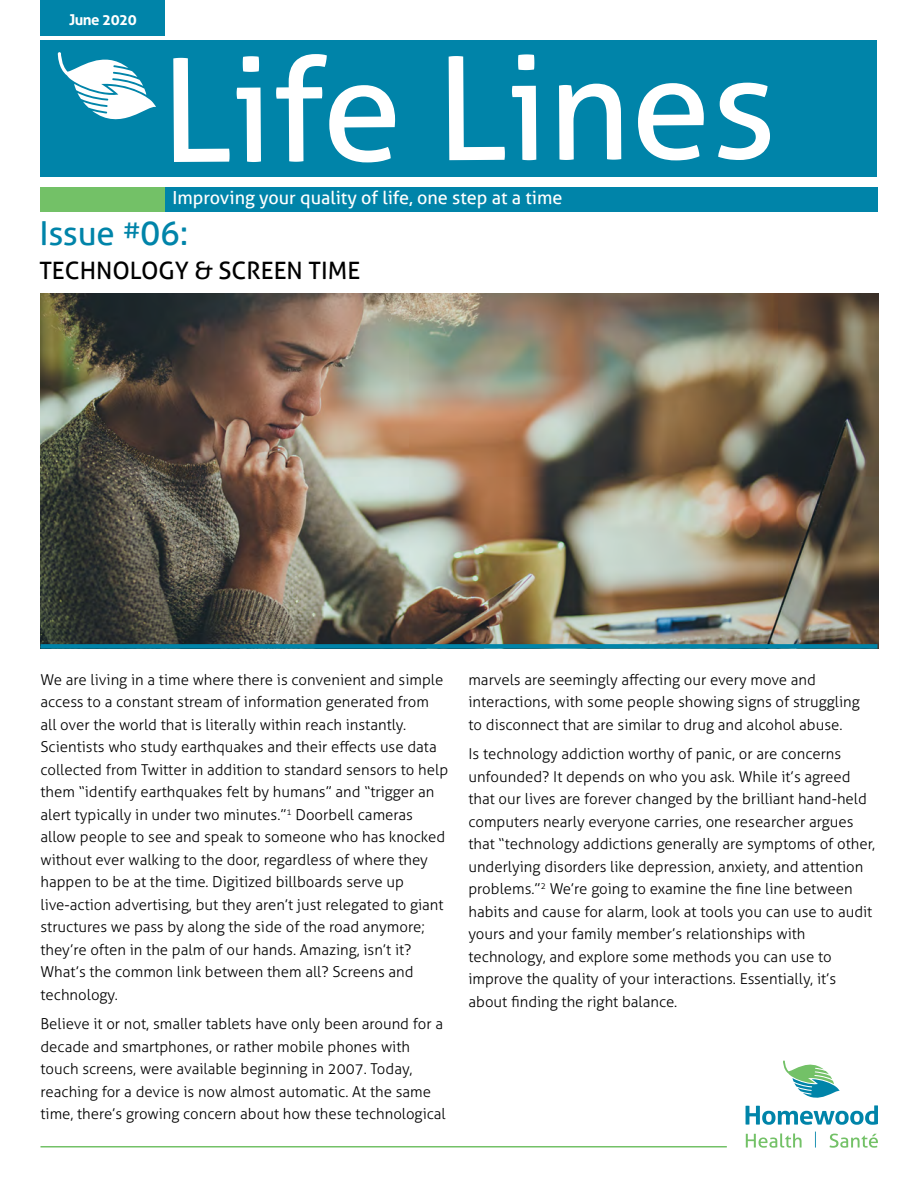
<style>
.page{position:relative;width:918px;height:1188px;background:#fff}
.page>*{position:absolute;margin:0;border:0;box-sizing:border-box;transform-origin:0 0}
.t1{font:144px "Aller";letter-spacing:-.01em;color:#fff}
.t2{font:33px "Aller";color:#0084a9}
.t3{font:24px "Aller";color:#000}
.t4{font:18px "Aller";color:#fff}
.t5{font:300 15px/22.5px "Aller";color:#000}
.t6{font:700 15px "Aller";letter-spacing:-.03em;color:#fff}
</style>
<div class="page">
<img style="left:40px;top:294px;width:838px;height:350px">
<div style="left:40px;top:40px;width:838px;height:137px;background:#0084a9"></div>
<div style="left:40px;top:187px;width:125px;height:25px;background:#73c167"></div>
<div style="left:40px;top:0;width:125px;height:35px;background:#0084a9"></div>
<div style="left:165px;top:187px;width:713px;height:25px;background:#0084a9"></div>
<svg style="left:58px;top:52px;width:98px;height:68px"></svg>
<hr style="left:40px;top:1146px;width:687px;height:2px;background:#73c167">
<svg style="left:746px;top:1060px;width:132px;height:65px"></svg>
<svg style="left:746px;top:1133px;width:56px;height:15px"></svg>
<svg style="left:830px;top:1134px;width:48px;height:14px"></svg>
<svg style="left:815px;top:1132px;width:1px;height:16px"></svg>
<div style="left:40px;top:644px;width:838px;height:5px;background:#0084a9"></div>
<p class="t6" style="left:69px;top:11px;width:69px">June 2020</p>
<h1 class="t1" style="left:161px;top:22px;width:618px">Life Lines</h1>
<p class="t4" style="left:172px;top:187px;width:391px">Improving your quality of life, one step at a time</p>
<h2 class="t2" style="left:39px;top:213px;width:150px">Issue <sup>#</sup>06:</h2>
<h3 class="t3" style="left:39px;top:256px;width:322px">TECHNOLOGY &amp; SCREEN TIME</h3>
<p class="t5" style="left:40px;top:668px;width:409px">We are living in a time where there is convenient and simple access to a constant stream of information generated from all over the world that is literally within reach instantly.<br>Scientists who study earthquakes and their effects use data collected from Twitter in addition to standard sensors to help them “identify earthquakes felt by humans” and “trigger an alert typically in under two minutes.”<sup>1</sup> Doorbell cameras allow people to see and speak to someone who has knocked without ever walking to the door, regardless of where they happen to be at the time. Digitized billboards serve up live-action advertising, but they aren’t just relegated to giant structures we pass by along the side of the road anymore; they’re often in the palm of our hands. Amazing, isn’t it?<br>What’s the common link between them all? Screens and technology.</p>
<p class="t5" style="left:40px;top:1013px;width:407px">Believe it or not, smaller tablets have only been around for a decade and smartphones, or rather mobile phones with touch screens, were available beginning in 2007. Today, reaching for a device is now almost automatic. At the same time, there’s growing concern about how these technological</p>
<p class="t5" style="left:468px;top:668px;width:393px">marvels are seemingly affecting our every move and interactions, with some people showing signs of struggling to disconnect that are similar to drug and alcohol abuse.</p>
<p class="t5" style="left:468px;top:743px;width:408px">Is technology addiction worthy of panic, or are concerns unfounded? It depends on who you ask. While it’s agreed that our lives are forever changed by the brilliant hand-held computers nearly everyone carries, one researcher argues that “technology addictions generally are symptoms of other, underlying disorders like depression, anxiety, and attention problems.”<sup>2</sup> We’re going to examine the fine line between habits and cause for alarm, look at tools you can use to audit yours and your family member’s relationships with technology, and explore some methods you can use to improve the quality of your interactions. Essentially, it’s about finding the right balance.</p>
</div>
